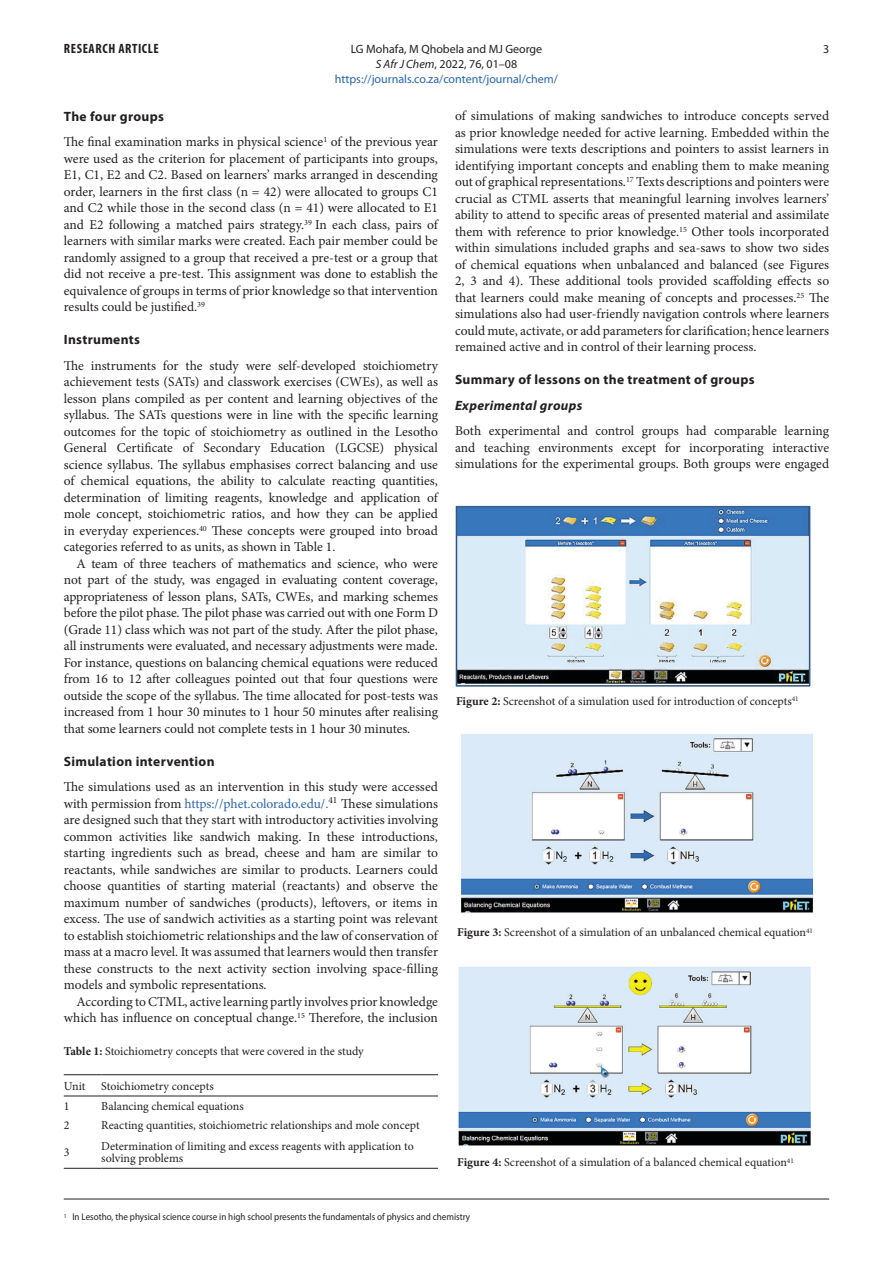
<style>
.page{position:relative;width:893px;height:1263px;background:#fff}
.page>*{position:absolute;margin:0;border:0;box-sizing:border-box;transform-origin:0 0}
.t1{font:13.5px/16.5px "Minion Pro";letter-spacing:-.005em;color:#231f20;text-align:justify}
.t2{font:700 13.5px "Myriad Pro";letter-spacing:.025em;color:#231f20}
.t3{font:italic 700 13.5px "Myriad Pro";letter-spacing:.025em;color:#231f20}
.t4{font:700 condensed 13.5px "Myriad Pro";letter-spacing:.045em;color:#231f20}
.t5{font:12px/12px "Minion Pro";color:#231f20}
.t6{font:12px/15px "Myriad Pro";color:#2865b0;text-align:center}
.t7{font:12px "Myriad Pro";color:#231f20}
.t8{font:9.75px "Myriad Pro";color:#231f20;scale:.93 1}
.s1{font-style:italic;color:#231f20}
.s2{color:#231f20}
.s3{color:#2865b0}
.s4{font-weight:700}
</style>
<div class="page">
<hr style="left:64px;top:1199px;width:765px;height:1px;background:#231f20">
<hr style="left:64px;top:1074px;width:37px;height:1px;background:#231f20">
<hr style="left:101px;top:1074px;width:337px;height:1px;background:#231f20">
<hr style="left:64px;top:1095px;width:37px;height:1px;background:#231f20">
<hr style="left:101px;top:1095px;width:337px;height:1px;background:#231f20">
<hr style="left:64px;top:1168px;width:37px;height:1px;background:#231f20">
<hr style="left:101px;top:1168px;width:337px;height:1px;background:#231f20">
<img style="left:455px;top:505px;width:356px;height:182px">
<img style="left:458px;top:967px;width:353px;height:179px">
<img style="left:460px;top:734px;width:354px;height:180px">
<p class="t4" style="left:64px;top:40px;width:97px">RESEARCH ARTICLE</p>
<p class="t7" style="left:351px;top:41px;width:193px">LG Mohafa, M Qhobela and MJ George</p>
<p class="t7" style="left:823px;top:41px;width:8px">3</p>
<p class="t6" style="left:335px;top:56px;width:225px"><span class="s1">S Afr J Chem</span><span class="s2">, 2022, 76, 01–08 </span>https://journals.co.za/content/journal/chem/</p>
<p class="t2" style="left:64px;top:107px;width:102px">The four groups</p>
<p class="t1" style="left:64px;top:134px;width:376px">The final examination marks in physical science<sup>1</sup> of the previous year were used as the criterion for placement of participants into groups, E1, C1, E2 and C2. Based on learners’ marks arranged in descending order, learners in the first class (n = 42) were allocated to groups C1 and C2 while those in the second class (n = 41) were allocated to E1 and E2 following a matched pairs strategy.<sup>39</sup> In each class, pairs of learners with similar marks were created. Each pair member could be randomly assigned to a group that received a pre-test or a group that did not receive a pre-test. This assignment was done to establish the equivalence of groups in terms of prior knowledge so that intervention results could be justified.<sup>39</sup></p>
<p class="t2" style="left:64px;top:331px;width:78px">Instruments</p>
<p class="t1" style="left:64px;top:357px;width:376px">The instruments for the study were self-developed stoichiometry achievement tests (SATs) and classwork exercises (CWEs), as well as lesson plans compiled as per content and learning objectives of the syllabus. The SATs questions were in line with the specific learning outcomes for the topic of stoichiometry as outlined in the Lesotho General Certificate of Secondary Education (LGCSE) physical science syllabus. The syllabus emphasises correct balancing and use of chemical equations, the ability to calculate reacting quantities, determination of limiting reagents, knowledge and application of mole concept, stoichiometric ratios, and how they can be applied in everyday experiences.<sup>40</sup> These concepts were grouped into broad categories referred to as units, as shown in Table 1.</p>
<p class="t1" style="left:64px;top:555px;width:376px;text-indent:13px">A team of three teachers of mathematics and science, who were not part of the study, was engaged in evaluating content coverage, appropriateness of lesson plans, SATs, CWEs, and marking schemes before the pilot phase. The pilot phase was carried out with one Form D (Grade 11) class which was not part of the study. After the pilot phase, all instruments were evaluated, and necessary adjustments were made.<br>For instance, questions on balancing chemical equations were reduced from 16 to 12 after colleagues pointed out that four questions were outside the scope of the syllabus. The time allocated for post-tests was increased from 1 hour 30 minutes to 1 hour 50 minutes after realising that some learners could not complete tests in 1 hour 30 minutes.</p>
<p class="t2" style="left:64px;top:752px;width:152px">Simulation intervention</p>
<p class="t1" style="left:64px;top:779px;width:376px">The simulations used as an intervention in this study were accessed with permission from <span class="s3">https://phet.colorado.edu/.</span><sup>41</sup> These simulations are designed such that they start with introductory activities involving common activities like sandwich making. In these introductions, starting ingredients such as bread, cheese and ham are similar to reactants, while sandwiches are similar to products. Learners could choose quantities of starting material (reactants) and observe the maximum number of sandwiches (products), leftovers, or items in excess. The use of sandwich activities as a starting point was relevant to establish stoichiometric relationships and the law of conservation of mass at a macro level. It was assumed that learners would then transfer these constructs to the next activity section involving space-filling models and symbolic representations.</p>
<p class="t1" style="left:64px;top:993px;width:376px;text-align:right">According to CTML, active learning partly involves prior knowledge which has influence on conceptual change.<sup>15</sup> Therefore, the inclusion</p>
<p class="t1" style="left:455px;top:108px;width:376px">of simulations of making sandwiches to introduce concepts served as prior knowledge needed for active learning. Embedded within the simulations were texts descriptions and pointers to assist learners in identifying important concepts and enabling them to make meaning out of graphical representations.<sup>17</sup> Texts descriptions and pointers were crucial as CTML asserts that meaningful learning involves learners’ ability to attend to specific areas of presented material and assimilate them with reference to prior knowledge.<sup>15</sup> Other tools incorporated within simulations included graphs and sea-saws to show two sides of chemical equations when unbalanced and balanced (see Figures 2, 3 and 4). These additional tools provided scaffolding effects so that learners could make meaning of concepts and processes.<sup>25</sup> The simulations also had user-friendly navigation controls where learners could mute, activate, or add parameters for clarification; hence learners remained active and in control of their learning process.</p>
<p class="t2" style="left:455px;top:371px;width:301px">Summary of lessons on the treatment of groups</p>
<p class="t3" style="left:455px;top:397px;width:129px">Experimental groups</p>
<p class="t1" style="left:455px;top:423px;width:376px">Both experimental and control groups had comparable learning and teaching environments except for incorporating interactive simulations for the experimental groups. Both groups were engaged</p>
<p class="t5" style="left:456px;top:695px;width:344px"><span class="s4">Figure 2:</span> Screenshot of a simulation used for introduction of concepts<sup>41</sup></p>
<p class="t5" style="left:457px;top:926px;width:357px"><span class="s4">Figure 3:</span> Screenshot of a simulation of an unbalanced chemical equation<sup>41</sup></p>
<p class="t5" style="left:64px;top:1046px;width:302px"><span class="s4">Table 1:</span> Stoichiometry concepts that were covered in the study</p>
<p class="t5" style="left:64px;top:1080px;width:23px">Unit</p>
<p class="t5" style="left:101px;top:1080px;width:114px">Stoichiometry concepts</p>
<p class="t5" style="left:64px;top:1100px;width:7px">1</p>
<p class="t5" style="left:101px;top:1100px;width:144px">Balancing chemical equations</p>
<p class="t5" style="left:64px;top:1119px;width:7px">2</p>
<p class="t5" style="left:101px;top:1119px;width:320px">Reacting quantities, stoichiometric relationships and mole concept</p>
<p class="t5" style="left:64px;top:1146px;width:7px">3</p>
<p class="t5" style="left:101px;top:1140px;width:314px">Determination of limiting and excess reagents with application to solving problems</p>
<p class="t5" style="left:457px;top:1156px;width:338px"><span class="s4">Figure 4:</span> Screenshot of a simulation of a balanced chemical equation<sup>41</sup></p>
<p class="t8" style="left:64px;top:1211px;width:438px"><sup>1</sup> In Lesotho, the physical science course in high school presents the fundamentals of physics and chemistry</p>
</div>
